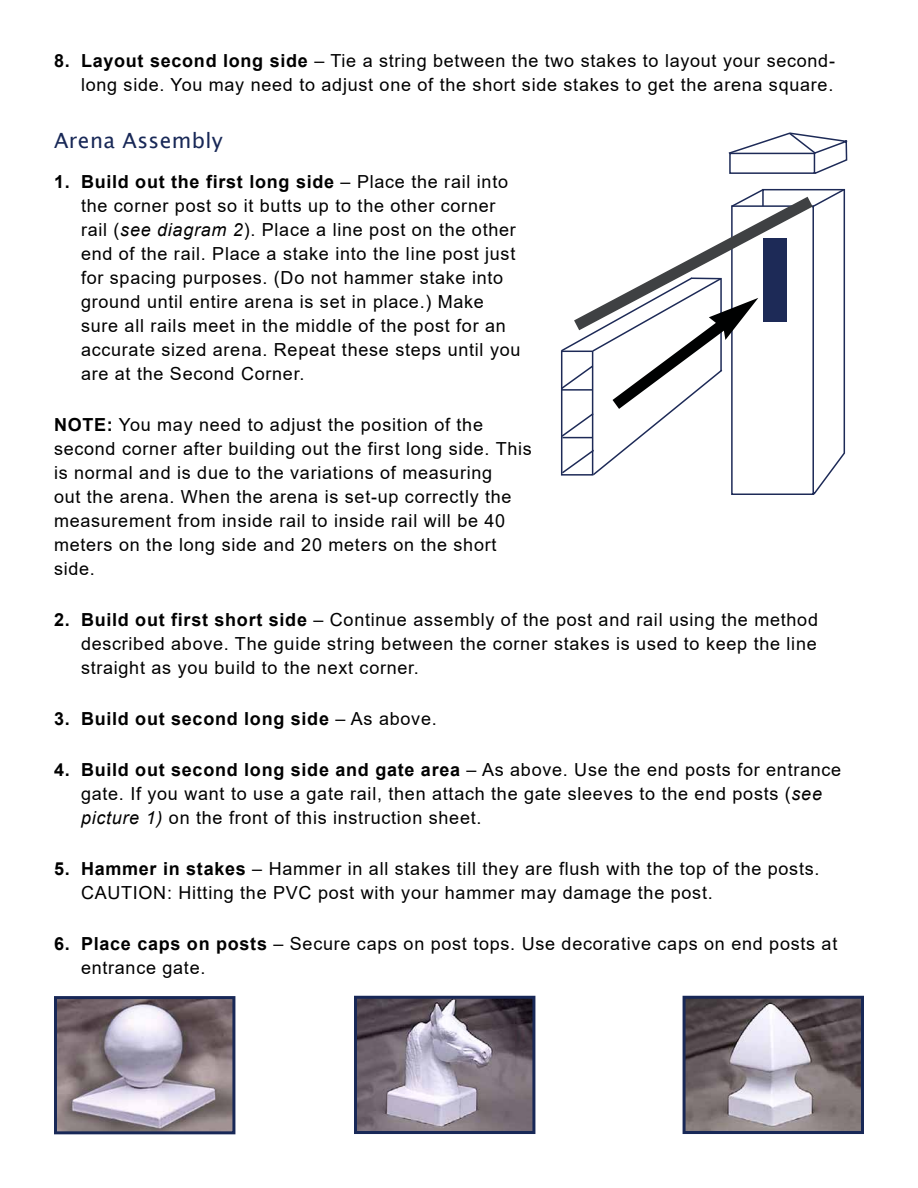
<style>
.page{position:relative;width:918px;height:1188px;background:#fff}
.page>*{position:absolute;margin:0;border:0;box-sizing:border-box;transform-origin:0 0}
.t1{font:21px "Lucida Sans Unicode";letter-spacing:.02em;color:#182857}
.t2{font:18px/24px "Arial";letter-spacing:.04em;color:#000}
.t3{font:700 18px "Arial";letter-spacing:.04em;color:#000}
.s1{font-weight:700}
.s2{font-style:italic}
.s3{font-weight:400}
</style>
<div class="page">
<img style="left:358px;top:1000px;width:173px;height:130px">
<div style="left:354px;top:996px;width:181px;height:138px;border:3px solid #182857"></div>
<img style="left:687px;top:1000px;width:173px;height:130px">
<div style="left:683px;top:996px;width:181px;height:138px;border:3px solid #182857"></div>
<img style="left:58px;top:1000px;width:173px;height:130px">
<div style="left:54px;top:996px;width:181px;height:138px;border:3px solid #182857"></div>
<svg style="left:561px;top:132px;width:287px;height:344px"></svg>
<svg style="left:574px;top:188px;width:272px;height:307px"></svg>
<p class="t2" style="left:54px;top:49px;width:783px;text-align:right"><span class="s1">8. Layout second long side</span> – Tie a string between the two stakes to layout your second&shy;long side. You may need to adjust one of the short side stakes to get the arena square.</p>
<p class="t1" style="left:54px;top:124px;width:170px">Arena Assembly</p>
<p class="t2" style="left:81px;top:169px;width:441px;text-indent:-27px"><span class="s1">1. Build out the first long side</span> – Place the rail into the corner post so it butts up to the other corner rail (<span class="s2">see diagram 2</span>). Place a line post on the other end of the rail. Place a stake into the line post just for spacing purposes. (Do not hammer stake into ground until entire arena is set in place.) Make sure all rails meet in the middle of the post for an accurate sized arena. Repeat these steps until you are at the Second Corner.</p>
<p class="t2" style="left:54px;top:412px;width:479px"><span class="s1">NOTE:</span> You may need to adjust the position of the second corner after building out the first long side. This is normal and is due to the variations of measuring<br>out the arena. When the arena is set-up correctly the measurement from inside rail to inside rail will be 40 meters on the long side and 20 meters on the short side.</p>
<p class="t2" style="left:81px;top:607px;width:739px;text-align:justify;text-indent:-27px"><span class="s1">2. Build out first short side</span> – Continue assembly of the post and rail using the method described above. The guide string between the corner stakes is used to keep the line straight as you build to the next corner.</p>
<p class="t3" style="left:54px;top:706px;width:384px">3. Build out second long side <span class="s3">– As above.</span></p>
<p class="t2" style="left:81px;top:757px;width:762px;text-indent:-27px"><span class="s1">4. Build out second long side and gate area</span> – As above. Use the end posts for entrance gate. If you want to use a gate rail, then attach the gate sleeves to the end posts (<span class="s2">see picture 1)</span> on the front of this instruction sheet.</p>
<p class="t2" style="left:81px;top:856px;width:740px;text-indent:-27px"><span class="s1">5. Hammer in stakes</span> – Hammer in all stakes till they are flush with the top of the posts.<br>CAUTION: Hitting the PVC post with your hammer may damage the post.</p>
<p class="t2" style="left:81px;top:931px;width:758px;text-indent:-27px"><span class="s1">6. Place caps on posts</span> – Secure caps on post tops. Use decorative caps on end posts at entrance gate.</p>
</div>
